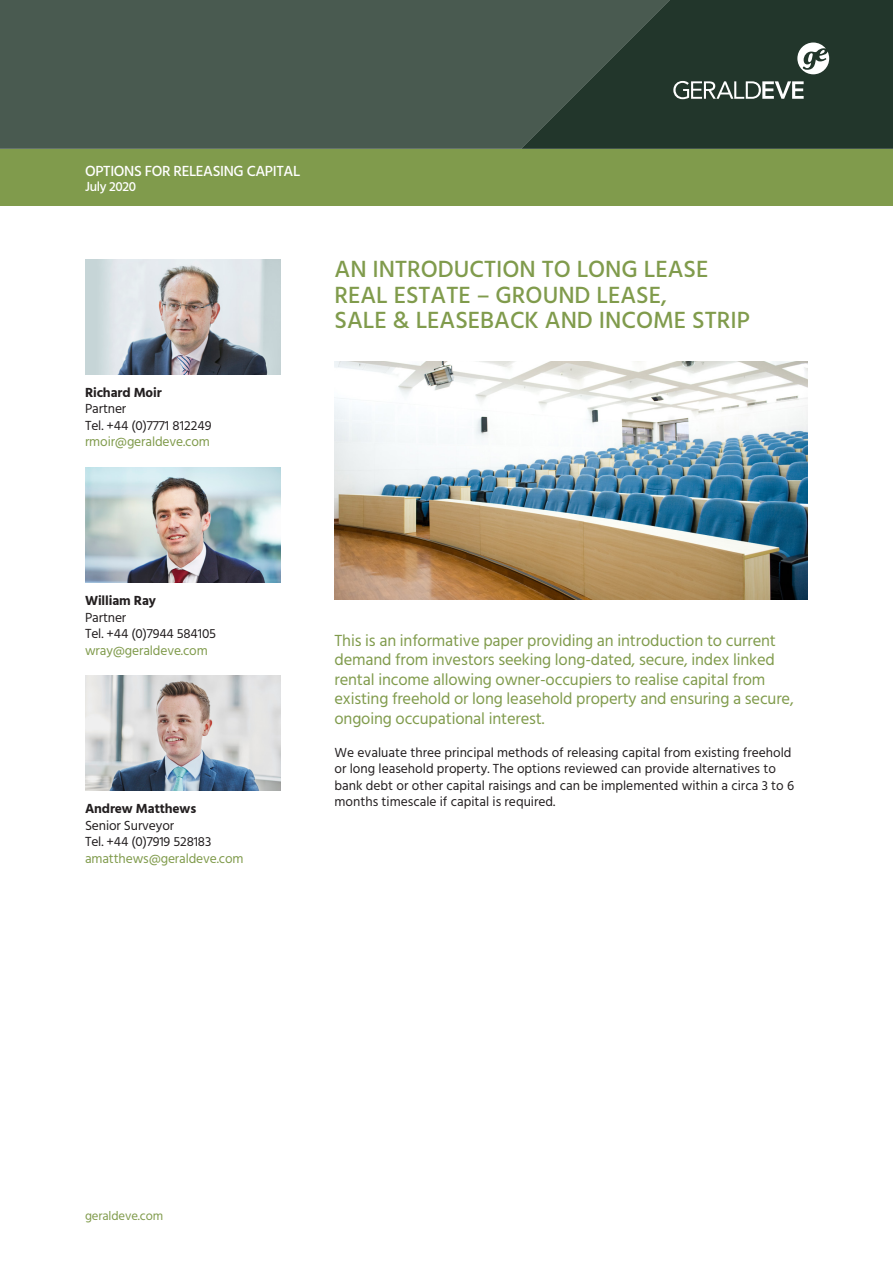
<style>
.page{position:relative;width:893px;height:1263px;background:#fff}
.page>*{position:absolute;margin:0;border:0;box-sizing:border-box;transform-origin:0 0}
.t1{font:500 24px "Hind";color:#809b4c}
.t2{font:16.5px/19.5px "Hind";letter-spacing:-.01em;color:#809b4c}
.t3{font:500 15px "Hind";letter-spacing:-.025em;color:#fff}
.t4{font:13.5px/16.5px "Hind";color:#231f20}
.t5{font:13.5px/16.5px "Hind";letter-spacing:-.01em;color:#809b4c}
.t6{font:700 13.5px "Hind";letter-spacing:-.01em;color:#231f20}
.t7{font:500 13.5px "Hind";letter-spacing:-.025em;color:#fff}
.t8{font:12.75px "Hind";letter-spacing:-.01em;color:#809b4c}
.s1{color:#809b4c}
.s2{color:#231f20}
</style>
<div class="page">
<div style="left:0;top:149px;width:893px;height:56px;background:#809b4c"></div>
<img style="left:85px;top:468px;width:196px;height:115px">
<img style="left:85px;top:676px;width:196px;height:114px">
<div style="left:0;top:0;width:521px;height:149px;background:#495a50"></div>
<svg style="left:521px;top:0;width:372px;height:149px;background:#2a3d33"></svg>
<svg style="left:797px;top:43px;width:32px;height:31px"></svg>
<svg style="left:673px;top:81px;width:131px;height:18px"></svg>
<img style="left:334px;top:361px;width:474px;height:239px">
<img style="left:85px;top:260px;width:196px;height:115px">
<p class="t3" style="left:85px;top:161px;width:217px">OPTIONS FOR RELEASING CAPITAL</p>
<p class="t7" style="left:85px;top:177px;width:53px">July 2020</p>
<p class="t6" style="left:85px;top:384px;width:78px">Richard Moir</p>
<p class="t4" style="left:85px;top:401px;width:43px">Partner</p>
<p class="t4" style="left:85px;top:418px;width:128px">Tel. +44 (0)7771 812249 <span class="s1">rmoir@geraldeve.com</span></p>
<p class="t1" style="left:334px;top:253px;width:375px">AN INTRODUCTION TO LONG LEASE</p>
<p class="t1" style="left:334px;top:278px;width:334px">REAL ESTATE – GROUND LEASE,</p>
<p class="t1" style="left:334px;top:304px;width:417px">SALE &amp; LEASEBACK AND INCOME STRIP</p>
<p class="t6" style="left:85px;top:593px;width:73px">William Ray</p>
<p class="t4" style="left:85px;top:610px;width:43px">Partner</p>
<p class="t4" style="left:85px;top:626px;width:133px">Tel. +44 (0)7944 584105 <span class="s1">wray@geraldeve.com</span></p>
<p class="t6" style="left:85px;top:801px;width:113px">Andrew Matthews</p>
<p class="t4" style="left:85px;top:818px;width:91px">Senior Surveyor</p>
<p class="t5" style="left:85px;top:834px;width:160px"><span class="s2">Tel. +44 (0)7919 528183 </span>amatthews@geraldeve.com</p>
<p class="t2" style="left:334px;top:631px;width:461px">This is an informative paper providing an introduction to current demand from investors seeking long-dated, secure, index linked rental income allowing owner-occupiers to realise capital from existing freehold or long leasehold property and ensuring a secure, ongoing occupational interest.</p>
<p class="t4" style="left:334px;top:745px;width:461px">We evaluate three principal methods of releasing capital from existing freehold or long leasehold property. The options reviewed can provide alternatives to bank debt or other capital raisings and can be implemented within a circa 3 to 6 months timescale if capital is required.</p>
<p class="t8" style="left:85px;top:1208px;width:80px">geraldeve.com</p>
</div>
